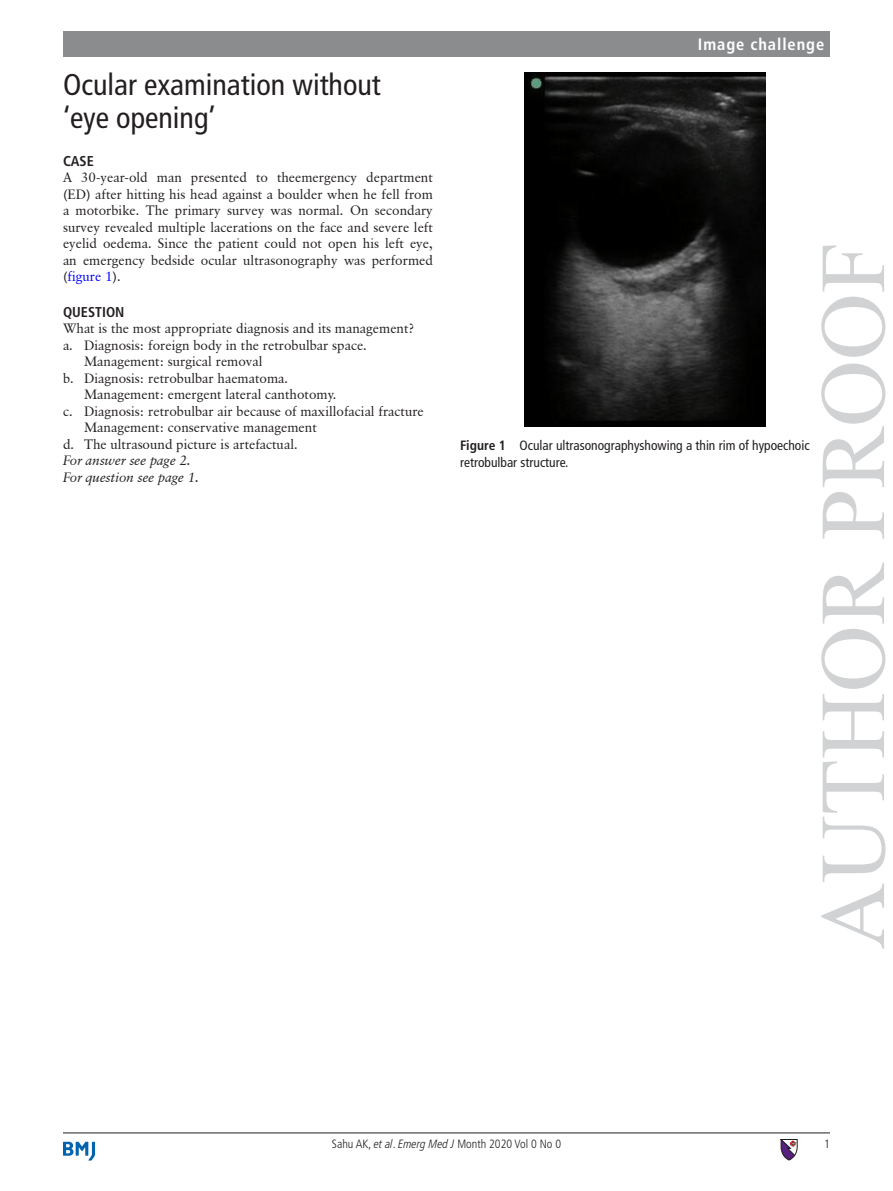
<style>
.page{position:relative;width:893px;height:1191px;background:#fff}
.page>*{position:absolute;margin:0;border:0;box-sizing:border-box;transform-origin:0 0}
.t1{font:92.7px "Times New Roman";color:#d1d2d4}
.t2{font:condensed 30px/33px "Frutiger LT Pro";color:#231f20}
.t3{font:700 condensed 16.5px "Frutiger LT Pro";letter-spacing:.055em;color:#fff}
.t4{font:700 condensed 14.25px "Frutiger LT Pro";color:#231f20}
.t5{font:13.5px/16.5px "Classical Garamond BT";color:#231f20;text-align:justify}
.t6{font:condensed 13.5px/16.5px "Frutiger LT Pro";color:#231f20}
.t7{font:italic 13.5px/16.5px "Classical Garamond BT";color:#231f20}
.t8{font:300 condensed 12px "Frutiger LT Pro";color:#231f20}
.s1{color:#00f}
.s2{font-weight:700}
.s3{font-style:italic}
</style>
<div class="page">
<hr style="left:63px;top:1132px;width:767px;height:1px;background:#231f20">
<svg style="left:781px;top:1139px;width:16px;height:21px"></svg>
<svg style="left:63px;top:1141px;width:32px;height:19px"></svg>
<div style="left:63px;top:31px;width:767px;height:25px;background:#8a8c8e"></div>
<img style="left:525px;top:72px;width:240px;height:354px">
<h2 class="t2" style="left:63px;top:68px;width:319px">Ocular examination without ‘eye opening’</h2>
<p class="t4" style="left:63px;top:152px;width:32px">Case</p>
<p class="t5" style="left:63px;top:169px;width:371px">A 30-year-old man presented to theemergency department (ED) after hitting his head against a boulder when he fell from a motorbike. The primary survey was normal. On secondary survey revealed multiple lacerations on the face and severe left eyelid oedema. Since the patient could not open his left eye, an emergency bedside ocular ultrasonography was performed (<span class="s1">figure 1</span>).</p>
<p class="t4" style="left:63px;top:303px;width:63px">Question</p>
<p class="t5" style="left:63px;top:320px;width:353px">What is the most appropriate diagnosis and its management?</p>
<p class="t5" style="left:63px;top:336px;width:306px">a. Diagnosis: foreign body in the retrobulbar space.</p>
<p class="t5" style="left:84px;top:353px;width:180px">Management: surgical removal</p>
<p class="t5" style="left:63px;top:369px;width:227px">b. Diagnosis: retrobulbar haematoma.</p>
<p class="t5" style="left:84px;top:386px;width:254px">Management: emergent lateral canthotomy.</p>
<p class="t5" style="left:63px;top:402px;width:362px">c. Diagnosis: retrobulbar air because of maxillofacial fracture</p>
<p class="t5" style="left:84px;top:419px;width:234px">Management: conservative management</p>
<p class="t5" style="left:63px;top:435px;width:236px">d. The ultrasound picture is artefactual.</p>
<p class="t7" style="left:63px;top:452px;width:138px">For answer see page 2.<br>For question see page 1.</p>
<p class="t3" style="left:698px;top:34px;width:128px">Image challenge</p>
<p class="t6" style="left:460px;top:437px;width:351px"><span class="s2">Figure 1</span> Ocular ultrasonographyshowing a thin rim of hypoechoic retrobulbar structure.</p>
<h1 class="t1" style="left:788px;top:949px;width:709px;rotate:-90deg">AUTHOR PROOF</h1>
<p class="t8" style="left:332px;top:1136px;width:231px">Sahu AK, <span class="s3">et al</span>. <span class="s3">Emerg Med J</span> Month 2020 Vol 0 No 0</p>
<p class="t8" style="left:824px;top:1136px;width:7px">1</p>
</div>
